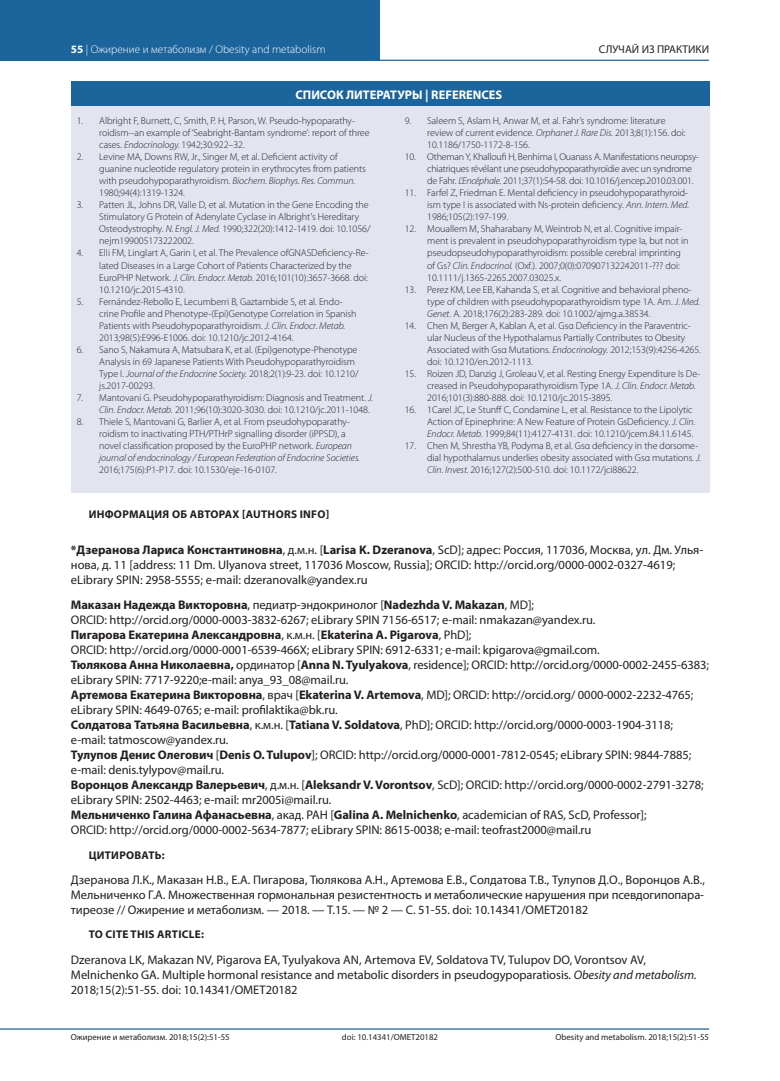
<style>
.page{position:relative;width:780px;height:1081px;background:#fff}
.page>*{position:absolute;margin:0;border:0;box-sizing:border-box;transform-origin:0 0}
.t1{font:12.5px/15px "Myriad Pro";letter-spacing:-.005em;color:#231f20}
.t2{font:700 12.5px "Myriad Pro";color:#fff}
.t3{font:700 11.25px "Myriad Pro";letter-spacing:.025em;color:#231f20}
.t4{font:300 11.25px "Myriad Pro";color:#fff}
.t5{font:11.25px "Myriad Pro";color:#231f20}
.t6{font:300 10px/12px "Myriad Pro";letter-spacing:-.005em;color:#231f20}
.t7{font:8.75px "Myriad Pro";color:#231f20}
.s1{font-weight:700}
.s2{font-style:italic}
</style>
<div class="page">
<hr style="left:0;top:60px;width:709px;height:1px;background:#1c649c">
<hr style="left:0;top:1028px;width:709px;height:1px;background:#1c649c">
<div style="left:0;top:0;width:379px;height:60px;background:#1c649c"></div>
<div style="left:71px;top:106px;width:638px;height:387px;background:#e2e5ef"></div>
<div style="left:71px;top:81px;width:638px;height:25px;background:#1c649c"></div>
<p class="t4" style="left:71px;top:45px;width:256px"><span class="s1">55</span> | Ожирение и метаболизм / Obesity and metabolism</p>
<p class="t5" style="left:598px;top:45px;width:112px">СЛУЧАЙ ИЗ ПРАКТИКИ</p>
<p class="t2" style="left:295px;top:90px;width:208px">СПИСОК ЛИТЕРАТУРЫ | REFERENCES</p>
<p class="t6" style="left:99px;top:116px;width:272px;text-indent:-22px">1. Albright F, Burnett, C, Smith, P. H, Parson, W. Pseudo-hypoparathy&shy;roidism--an example of ‘Seabright-Bantam syndrome’: report of three cases. <span class="s2">Endocrinology.</span> 1942;30:922–32.</p>
<p class="t6" style="left:99px;top:152px;width:268px;text-indent:-22px">2. Levine MA, Downs RW, Jr., Singer M, et al. Deficient activity of guanine nucleotide regulatory protein in erythrocytes from patients with pseudohypoparathyroidism. <span class="s2">Biochem. Biophys. Res. Commun.<br></span>1980;94(4):1319-1324.</p>
<p class="t6" style="left:99px;top:200px;width:273px;text-indent:-22px">3. Patten JL, Johns DR, Valle D, et al. Mutation in the Gene Encoding the Stimulatory G Protein of Adenylate Cyclase in Albright's Hereditary Osteodystrophy. <span class="s2">N. Engl. J. Med.</span> 1990;322(20):1412-1419. doi: 10.1056/ nejm199005173222002.</p>
<p class="t6" style="left:99px;top:248px;width:271px;text-indent:-22px">4. Elli FM, Linglart A, Garin I, et al. The Prevalence ofGNASDeficiency-Re&shy;lated Diseases in a Large Cohort of Patients Characterized by the EuroPHP Network. <span class="s2">J. Clin. Endocr. Metab.</span> 2016;101(10):3657-3668. doi:<br>10.1210/jc.2015-4310.</p>
<p class="t6" style="left:99px;top:296px;width:259px;text-indent:-22px">5. Fernández-Rebollo E, Lecumberri B, Gaztambide S, et al. Endo&shy;crine Profile and Phenotype-(Epi)Genotype Correlation in Spanish Patients with Pseudohypoparathyroidism. <span class="s2">J. Clin. Endocr. Metab.<br></span>2013;98(5):E996-E1006. doi: 10.1210/jc.2012-4164.</p>
<p class="t6" style="left:99px;top:344px;width:261px;text-indent:-22px">6. Sano S, Nakamura A, Matsubara K, et al. (Epi)genotype-Phenotype Analysis in 69 Japanese Patients With Pseudohypoparathyroidism Type I. <span class="s2">Journal of the Endocrine Society.</span> 2018;2(1):9-23. doi: 10.1210/ js.2017-00293.</p>
<p class="t6" style="left:99px;top:392px;width:275px;text-indent:-22px">7. Mantovani G. Pseudohypoparathyroidism: Diagnosis and Treatment. <span class="s2">J.<br>Clin. Endocr. Metab.</span> 2011;96(10):3020-3030. doi: 10.1210/jc.2011-1048.</p>
<p class="t6" style="left:99px;top:416px;width:262px;text-indent:-22px">8. Thiele S, Mantovani G, Barlier A, et al. From pseudohypoparathy&shy;roidism to inactivating PTH/PTHrP signalling disorder (iPPSD), a novel classification proposed by the EuroPHP network. <span class="s2">European journal of endocrinology / European Federation of Endocrine Societies.</span></p>
<p class="t6" style="left:99px;top:464px;width:179px">2016;175(6):P1-P17. doi: 10.1530/eje-16-0107.</p>
<p class="t6" style="left:427px;top:116px;width:260px;text-indent:-22px">9. Saleem S, Aslam H, Anwar M, et al. Fahr’s syndrome: literature review of current evidence. <span class="s2">Orphanet J. Rare Dis.</span> 2013;8(1):156. doi:<br>10.1186/1750-1172-8-156.</p>
<p class="t6" style="left:427px;top:152px;width:273px;text-indent:-22px">10. Otheman Y, Khalloufi H, Benhima I, Ouanass A. Manifestations neuropsy&shy;chiatriques révélant une pseudohypoparathyroïdie avec un syndrome de Fahr. <span class="s2">L'Encéphale.</span> 2011;37(1):54-58. doi: 10.1016/j.encep.2010.03.001.</p>
<p class="t6" style="left:427px;top:188px;width:263px;text-align:justify;text-indent:-22px">11. Farfel Z, Friedman E. Mental deficiency in pseudohypoparathyroid&shy;ism type I is associated with Ns-protein deficiency. <span class="s2">Ann. Intern. Med.<br></span>1986;105(2):197-199.</p>
<p class="t6" style="left:427px;top:224px;width:263px;text-indent:-22px">12. Mouallem M, Shaharabany M, Weintrob N, et al. Cognitive impair&shy;ment is prevalent in pseudohypoparathyroidism type Ia, but not in pseudopseudohypoparathyroidism: possible cerebral imprinting of Gs? <span class="s2">Clin. Endocrinol.</span> (Oxf.). 2007;0(0):070907132242011-??? doi:<br>10.1111/j.1365-2265.2007.03025.x.</p>
<p class="t6" style="left:427px;top:284px;width:274px;text-indent:-22px">13. Perez KM, Lee EB, Kahanda S, et al. Cognitive and behavioral pheno&shy;type of children with pseudohypoparathyroidism type 1A. Am. <span class="s2">J. Med.<br>Genet.</span> A. 2018;176(2):283-289. doi: 10.1002/ajmg.a.38534.</p>
<p class="t6" style="left:427px;top:320px;width:275px;text-indent:-22px">14. Chen M, Berger A, Kablan A, et al. Gsα Deficiency in the Paraventric&shy;ular Nucleus of the Hypothalamus Partially Contributes to Obesity Associated with Gsα Mutations. <span class="s2">Endocrinology.</span> 2012;153(9):4256-4265. doi: 10.1210/en.2012-1113.</p>
<p class="t6" style="left:427px;top:368px;width:275px;text-indent:-22px">15. Roizen JD, Danzig J, Groleau V, et al. Resting Energy Expenditure Is De&shy;creased in Pseudohypoparathyroidism Type 1A. <span class="s2">J. Clin. Endocr. Metab.<br></span>2016;101(3):880-888. doi: 10.1210/jc.2015-3895.</p>
<p class="t6" style="left:427px;top:404px;width:270px;text-indent:-22px">16. 1Carel JC, Le Stunff C, Condamine L, et al. Resistance to the Lipolytic<br>Action of Epinephrine: A New Feature of Protein GsDeficiency. <span class="s2">J. Clin.<br>Endocr. Metab.</span> 1999;84(11):4127-4131. doi: 10.1210/jcem.84.11.6145.</p>
<p class="t6" style="left:427px;top:440px;width:275px;text-indent:-22px">17. Chen M, Shrestha YB, Podyma B, et al. Gsα deficiency in the dorsome&shy;dial hypothalamus underlies obesity associated with Gsα mutations. <span class="s2">J.<br>Clin. Invest.</span> 2016;127(2):500-510. doi: 10.1172/jci88622.</p>
<p class="t3" style="left:89px;top:509px;width:242px">ИНФОРМАЦИЯ ОБ АВТОРАХ [AUTHORS INFO]</p>
<p class="t1" style="left:71px;top:543px;width:634px"><span class="s1">*Дзеранова Лариса Константиновна</span>, д.м.н. [<span class="s1">Larisa K. Dzeranova</span>, ScD]; адрес: Россия, 117036, Москва, ул. Дм. Улья&shy;нова, д. 11 [address: 11 Dm. Ulyanova street, 117036 Moscow, Russia]; ORCID: http://orcid.org/0000-0002-0327-4619; eLibrary SPIN: 2958-5555; e-mail: dzeranovalk@yandex.ru</p>
<p class="t1" style="left:71px;top:599px;width:639px"><span class="s1">Маказан Надежда Викторовна</span>, педиатр-эндокринолог [<span class="s1">Nadezhda V. Makazan</span>, MD];<br>ORCID: http://orcid.org/0000-0003-3832-6267; eLibrary SPIN 7156-6517; e-mail: nmakazan@yandex.ru.<br><span class="s1">Пигарова Екатерина Александровна</span>, к.м.н. [<span class="s1">Ekaterina A. Pigarova</span>, PhD];<br>ORCID: http://orcid.org/0000-0001-6539-466X; eLibrary SPIN: 6912-6331; e-mail: kpigarova@gmail.com.<br><span class="s1">Тюлякова Анна Николаевна,</span> ординатор [<span class="s1">Anna N. Tyulyakova</span>, residence]; ORCID: http://orcid.org/0000-0002-2455-6383; eLibrary SPIN: 7717-9220;e-mail: anya_93_08@mail.ru.<br><span class="s1">Артемова Екатерина Викторовна</span>, врач [<span class="s1">Ekaterina V. Artemova</span>, MD]; ORCID: http://orcid.org/ 0000-0002-2232-4765; eLibrary SPIN: 4649-0765; e-mail: profilaktika@bk.ru.<br><span class="s1">Солдатова Татьяна Васильевна</span>, к.м.н. [<span class="s1">Tatiana V. Soldatova</span>, PhD]; ORCID: http://orcid.org/0000-0003-1904-3118; e-mail: tatmoscow@yandex.ru.<br><span class="s1">Тулупов Денис Олегович</span> [<span class="s1">Denis O. Tulupov</span>]; ORCID: http://orcid.org/0000-0001-7812-0545; eLibrary SPIN: 9844-7885; e-mail: denis.tylypov@mail.ru.<br><span class="s1">Воронцов Александр Валерьевич</span>, д.м.н. [<span class="s1">Aleksandr V. Vorontsov</span>, ScD]; ORCID: http://orcid.org/0000-0002-2791-3278; eLibrary SPIN: 2502-4463; e-mail: mr2005i@mail.ru.<br><span class="s1">Мельниченко Галина Афанасьевна</span>, акад. РАН [<span class="s1">Galina A. Melnichenko</span>, academician of RAS, ScD, Professor];<br>ORCID: http://orcid.org/0000-0002-5634-7877; eLibrary SPIN: 8615-0038; e-mail: teofrast2000@mail.ru</p>
<p class="t3" style="left:89px;top:850px;width:78px">ЦИТИРОВАТЬ:</p>
<p class="t1" style="left:71px;top:874px;width:635px;text-align:justify">Дзеранова Л.К., Маказан Н.В., Е.А. Пигарова, Тюлякова А.Н., Артемова Е.В., Солдатова Т.В., Тулупов Д.О., Воронцов А.В., Мельниченко Г.А. Множественная гормональная резистентность и метаболические нарушения при псевдогипопара&shy;тиреозе // Ожирение и метаболизм. — 2018. — Т.15. — № 2 — С. 51-55. doi: 10.14341/OMET20182</p>
<p class="t3" style="left:89px;top:930px;width:117px">TO CITE THIS ARTICLE:</p>
<p class="t1" style="left:71px;top:953px;width:627px">Dzeranova LK, Makazan NV, Pigarova EA, Tyulyakova AN, Artemova EV, Soldatova TV, Tulupov DO, Vorontsov AV,<br>Melnichenko GA. Multiple hormonal resistance and metabolic disorders in pseudogypoparatiosis. <span class="s2">Obesity and metabolism.<br></span>2018;15(2):51-55. doi: 10.14341/OMET20182</p>
<p class="t7" style="left:71px;top:1033px;width:160px">Ожирение и метаболизм. 2018;15(2):51-55</p>
<p class="t7" style="left:342px;top:1033px;width:97px">doi: 10.14341/OMET20182</p>
<p class="t7" style="left:555px;top:1033px;width:155px">Obesity and metabolism. 2018;15(2):51-55</p>
</div>
